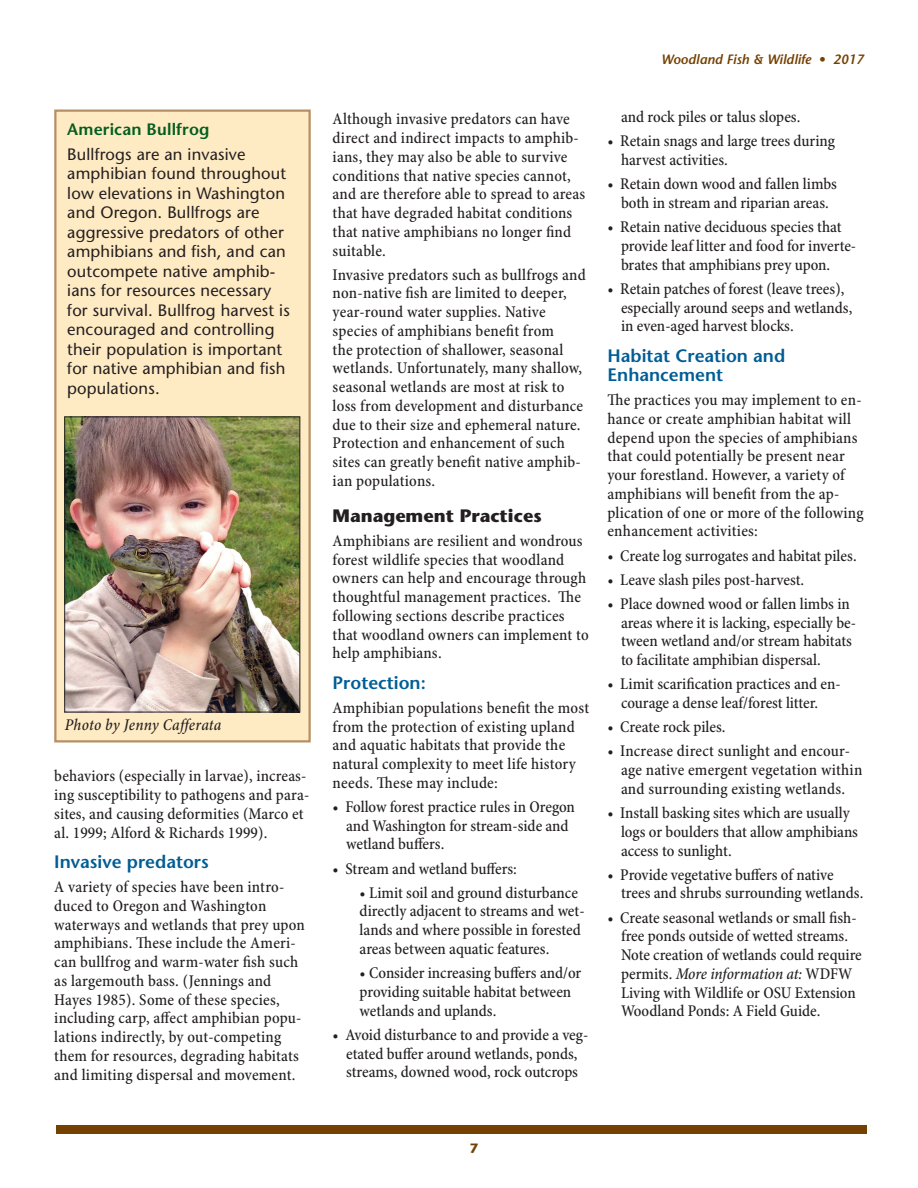
<style>
.page{position:relative;width:918px;height:1188px;background:#fff}
.page>*{position:absolute;margin:0;border:0;box-sizing:border-box;transform-origin:0 0}
.Small_Head_3{font:600 18px/19.5px "Stone Sans Std";color:#005d95}
.Small_Head_1{font:700 18px "Stone Sans Std";color:#231f20}
.Text_indent_with_bul{font:500 condensed 16.5px/18.8px "Minion Pro";letter-spacing:.005em;color:#231f20}
.t1{font:500 16.5px/19.5px "Stone Sans Std";letter-spacing:.01em;color:#231f20}
.t2{font:italic 500 condensed 16.5px "Minion Pro";letter-spacing:.015em;color:#231f20}
.Small_Head_2{font:600 16.5px "Stone Sans Std";letter-spacing:.01em;color:#025e1f}
.t3{font:italic 600 13.5px "Stone Sans Std";color:#754100}
.Time{font:700 13.5px "Stone Sans Std";color:#754100}
.s1{font-style:italic}
</style>
<div class="page">
<div style="left:55px;top:111px;width:255px;height:630px;background:#feeac3"></div>
<div style="left:54px;top:110px;width:257px;height:632px;border:2px solid #b69065"></div>
<div style="left:56px;top:1125px;width:810px;height:9px;background:#754100"></div>
<img style="left:66px;top:419px;width:232px;height:291px">
<div style="left:64px;top:417px;width:236px;height:295px;border:1px solid #231f20"></div>
<p class="Small_Head_2" style="left:67px;top:119px;width:144px">American Bullfrog</p>
<p class="t1" style="left:67px;top:144px;width:224px">Bullfrogs are an invasive amphibian found throughout low elevations in Washington and Oregon. Bullfrogs are aggressive predators of other amphibians and fish, and can outcompete native amphib&shy;ians for resources necessary for survival. Bullfrog harvest is encouraged and controlling their population is important for native amphibian and fish populations.</p>
<p class="t2" style="left:65px;top:715px;width:158px">Photo by Jenny Cafferata</p>
<p class="Text_indent_with_bul" style="left:54px;top:768px;width:256px">behaviors (especially in larvae), increas&shy;ing susceptibility to pathogens and para&shy;sites, and causing deformities (Marco et al. 1999; Alford &amp; Richards 1999).</p>
<p class="Small_Head_3" style="left:54px;top:852px;width:156px">Invasive predators</p>
<p class="Text_indent_with_bul" style="left:54px;top:878px;width:252px">A variety of species have been intro&shy;duced to Oregon and Washington waterways and wetlands that prey upon amphibians. These include the Ameri&shy;can bullfrog and warm-water fish such as largemouth bass. (Jennings and Hayes 1985). Some of these species, including carp, affect amphibian popu&shy;lations indirectly, by out-competing them for resources, degrading habitats and limiting dispersal and movement.</p>
<p class="t3" style="left:661px;top:51px;width:204px">Woodland Fish &amp; Wildlife • 2017</p>
<p class="Text_indent_with_bul" style="left:333px;top:110px;width:254px">Although invasive predators can have direct and indirect impacts to amphib&shy;ians, they may also be able to survive conditions that native species cannot, and are therefore able to spread to areas that have degraded habitat conditions that native amphibians no longer find suitable.</p>
<p class="Text_indent_with_bul" style="left:333px;top:266px;width:255px">Invasive predators such as bullfrogs and non-native fish are limited to deeper, year-round water supplies. Native species of amphibians benefit from<br>the protection of shallower, seasonal wetlands. Unfortunately, many shallow, seasonal wetlands are most at risk to loss from development and disturbance due to their size and ephemeral nature.<br>Protection and enhancement of such sites can greatly benefit native amphib&shy;ian populations.</p>
<p class="Small_Head_1" style="left:333px;top:505px;width:211px">Management Practices</p>
<p class="Text_indent_with_bul" style="left:333px;top:532px;width:258px">Amphibians are resilient and wondrous forest wildlife species that woodland owners can help and encourage through thoughtful management practices. The following sections describe practices that woodland owners can implement to help amphibians.</p>
<p class="Small_Head_3" style="left:333px;top:673px;width:95px">Protection:</p>
<p class="Text_indent_with_bul" style="left:333px;top:699px;width:258px">Amphibian populations benefit the most from the protection of existing upland and aquatic habitats that provide the natural complexity to meet life history needs. These may include:</p>
<p class="Text_indent_with_bul" style="left:346px;top:798px;width:230px;text-indent:-14px">• Follow forest practice rules in Oregon and Washington for stream-side and wetland buffers.</p>
<p class="Text_indent_with_bul" style="left:333px;top:860px;width:186px">• Stream and wetland buffers:</p>
<p class="Text_indent_with_bul" style="left:360px;top:884px;width:226px">• Limit soil and ground disturbance directly adjacent to streams and wet&shy;lands and where possible in forested areas between aquatic features.</p>
<p class="Text_indent_with_bul" style="left:360px;top:964px;width:223px">• Consider increasing buffers and/or providing suitable habitat between wetlands and uplands.</p>
<p class="Text_indent_with_bul" style="left:333px;top:1026px;width:257px;text-align:center">• Avoid disturbance to and provide a veg&shy;etated buffer around wetlands, ponds, streams, downed wood, rock outcrops</p>
<p class="Text_indent_with_bul" style="left:621px;top:108px;width:181px">and rock piles or talus slopes.</p>
<p class="Text_indent_with_bul" style="left:621px;top:132px;width:215px;text-indent:-14px">• Retain snags and large trees during harvest activities.</p>
<p class="Text_indent_with_bul" style="left:608px;top:175px;width:231px;text-align:center">• Retain down wood and fallen limbs both in stream and riparian areas.</p>
<p class="Text_indent_with_bul" style="left:621px;top:218px;width:237px;text-indent:-14px">• Retain native deciduous species that provide leaf litter and food for inverte&shy;brates that amphibians prey upon.</p>
<p class="Text_indent_with_bul" style="left:621px;top:280px;width:233px;text-indent:-14px">• Retain patches of forest (leave trees), especially around seeps and wetlands, in even-aged harvest blocks.</p>
<p class="Small_Head_3" style="left:608px;top:346px;width:179px">Habitat Creation and<br>Enhancement</p>
<p class="Text_indent_with_bul" style="left:608px;top:391px;width:258px">The practices you may implement to en&shy;hance or create amphibian habitat will depend upon the species of amphibians that could potentially be present near your forestland. However, a variety of amphibians will benefit from the ap&shy;plication of one or more of the following enhancement activities:</p>
<p class="Text_indent_with_bul" style="left:608px;top:547px;width:251px">• Create log surrogates and habitat piles.</p>
<p class="Text_indent_with_bul" style="left:608px;top:571px;width:198px">• Leave slash piles post-harvest.</p>
<p class="Text_indent_with_bul" style="left:621px;top:595px;width:237px;text-indent:-14px">• Place downed wood or fallen limbs in areas where it is lacking, especially be&shy;tween wetland and/or stream habitats to facilitate amphibian dispersal.</p>
<p class="Text_indent_with_bul" style="left:608px;top:675px;width:235px;text-align:center">• Limit scarification practices and en&shy;courage a dense leaf/forest litter.</p>
<p class="Text_indent_with_bul" style="left:608px;top:718px;width:120px">• Create rock piles.</p>
<p class="Text_indent_with_bul" style="left:621px;top:742px;width:243px;text-indent:-14px">• Increase direct sunlight and encour&shy;age native emergent vegetation within and surrounding existing wetlands.</p>
<p class="Text_indent_with_bul" style="left:621px;top:804px;width:239px;text-indent:-14px">• Install basking sites which are usually logs or boulders that allow amphibians access to sunlight.</p>
<p class="Text_indent_with_bul" style="left:621px;top:866px;width:244px;text-indent:-14px">• Provide vegetative buffers of native trees and shrubs surrounding wetlands.</p>
<p class="Text_indent_with_bul" style="left:621px;top:909px;width:242px;text-indent:-14px">• Create seasonal wetlands or small fish&shy;free ponds outside of wetted streams.<br>Note creation of wetlands could require permits. <span class="s1">More information at:</span> WDFW Living with Wildlife or OSU Extension Woodland Ponds: A Field Guide.</p>
<p class="Time" style="left:470px;top:1140px;width:10px">7</p>
</div>
